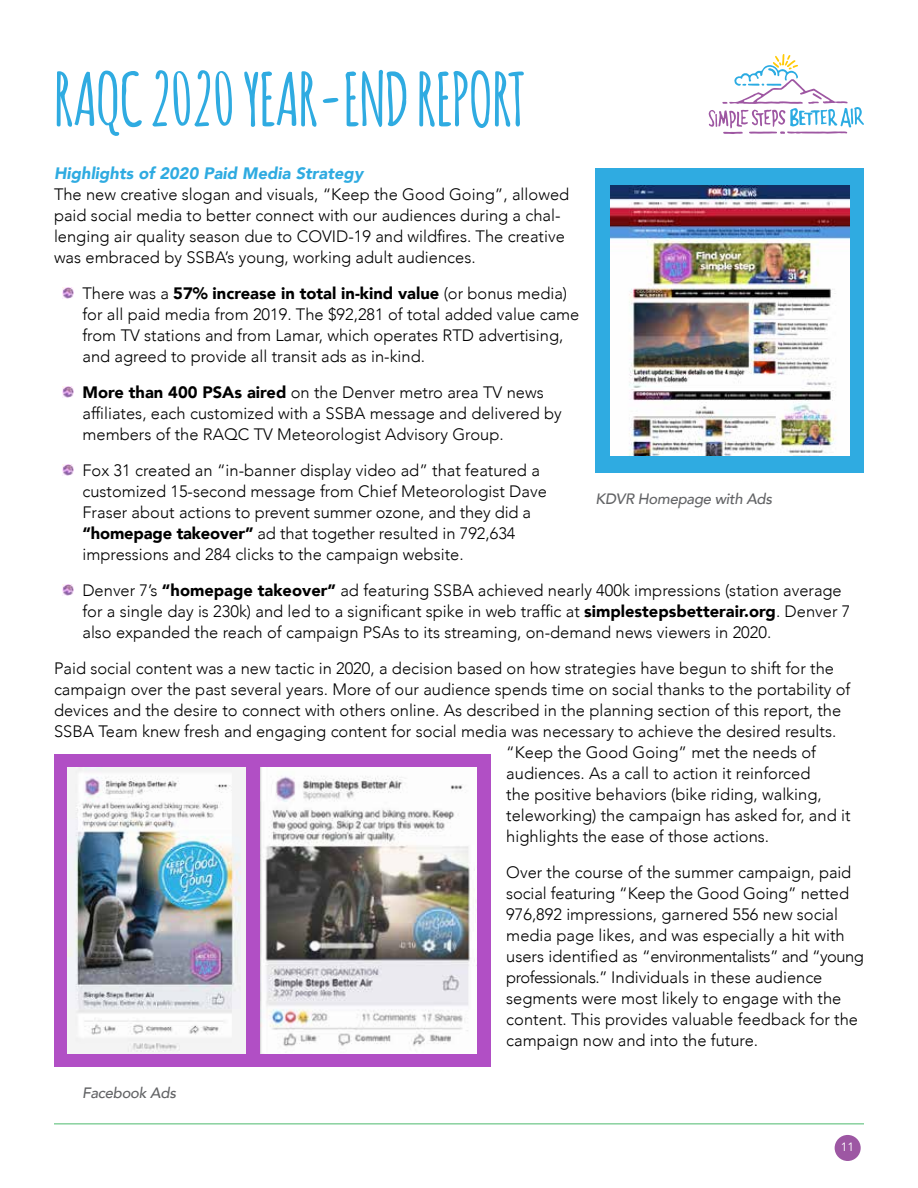
<style>
.page{position:relative;width:918px;height:1188px;background:#fff}
.page>*{position:absolute;margin:0;border:0;box-sizing:border-box;transform-origin:0 0}
.t1{font:700 72px "Amatic";color:#2fabe1}
.t2{font:300 16.5px/21px "Avenir";color:#000}
.t3{font:italic 900 16.5px "Avenir";color:#2fabe1}
.t4{font:italic 500 15px "Avenir";letter-spacing:-.02em;color:#636466}
.t5{font:12px "Avenir";color:#fff}
.s1{font-weight:900}
</style>
<div class="page">
<hr style="left:54px;top:1124px;width:810px;height:1px;background:#4dba6d">
<div style="left:835px;top:1135px;width:26px;height:26px;background:#9d57a3;border-radius:50%"></div>
<svg style="left:709px;top:54px;width:155px;height:80px"></svg>
<svg style="left:63px;top:287px;width:11px;height:11px"></svg>
<svg style="left:63px;top:386px;width:11px;height:12px"></svg>
<svg style="left:63px;top:464px;width:11px;height:12px"></svg>
<svg style="left:63px;top:584px;width:11px;height:12px"></svg>
<div style="left:596px;top:168px;width:268px;height:305px;background:#2fabe1"></div>
<img style="left:611px;top:185px;width:239px;height:271px">
<div style="left:54px;top:754px;width:436px;height:313px;background:#b14fc5"></div>
<img style="left:68px;top:767px;width:177px;height:287px">
<img style="left:261px;top:767px;width:216px;height:287px">
<h1 class="t1" style="left:54px;top:48px;width:472px">RAQC 2020 YEAR-END REPORT</h1>
<p class="t3" style="left:54px;top:159px;width:311px">Highlights of 2020 Paid Media Strategy</p>
<p class="t2" style="left:54px;top:183px;width:517px">The new creative slogan and visuals, “Keep the Good Going”, allowed paid social media to better connect with our audiences during a chal&shy;lenging air quality season due to COVID-19 and wildfires. The creative was embraced by SSBA’s young, working adult audiences.</p>
<p class="t2" style="left:82px;top:282px;width:499px">There was a <span class="s1">57% increase in total in-kind value</span> (or bonus media) for all paid media from 2019. The $92,281 of total added value came from TV stations and from Lamar, which operates RTD advertising, and agreed to provide all transit ads as in-kind.</p>
<p class="t2" style="left:82px;top:381px;width:481px"><span class="s1">More than 400 PSAs aired</span> on the Denver metro area TV news affiliates, each customized with a SSBA message and delivered by members of the RAQC TV Meteorologist Advisory Group.</p>
<p class="t2" style="left:82px;top:459px;width:466px">Fox 31 created an “in-banner display video ad” that featured a customized 15-second message from Chief Meteorologist Dave Fraser about actions to prevent summer ozone, and they did a <span class="s1">“homepage takeover”</span> ad that together resulted in 792,634 impressions and 284 clicks to the campaign website.</p>
<p class="t2" style="left:82px;top:579px;width:769px">Denver 7’s <span class="s1">“homepage takeover”</span> ad featuring SSBA achieved nearly 400k impressions (station average for a single day is 230k) and led to a significant spike in web traffic at <span class="s1">simplestepsbetterair.org</span>. Denver 7 also expanded the reach of campaign PSAs to its streaming, on-demand news viewers in 2020.</p>
<p class="t2" style="left:54px;top:657px;width:782px">Paid social content was a new tactic in 2020, a decision based on how strategies have begun to shift for the</p>
<p class="t2" style="left:54px;top:678px;width:798px">campaign over the past several years. More of our audience spends time on social thanks to the portability of</p>
<p class="t2" style="left:54px;top:699px;width:789px">devices and the desire to connect with others online. As described in the planning section of this report, the</p>
<p class="t2" style="left:54px;top:720px;width:784px">SSBA Team knew fresh and engaging content for social media was necessary to achieve the desired results.</p>
<p class="t2" style="left:506px;top:741px;width:311px">“Keep the Good Going” met the needs of</p>
<p class="t2" style="left:506px;top:762px;width:306px">audiences. As a call to action it reinforced</p>
<p class="t2" style="left:506px;top:783px;width:317px">the positive behaviors (bike riding, walking,</p>
<p class="t2" style="left:506px;top:804px;width:346px">teleworking) the campaign has asked for, and it</p>
<p class="t2" style="left:506px;top:825px;width:264px">highlights the ease of those actions.</p>
<p class="t2" style="left:506px;top:861px;width:359px">Over the course of the summer campaign, paid social featuring “Keep the Good Going” netted 976,892 impressions, garnered 556 new social media page likes, and was especially a hit with users identified as “environmentalists” and “young professionals.” Individuals in these audience segments were most likely to engage with the content. This provides valuable feedback for the campaign now and into the future.</p>
<p class="t4" style="left:82px;top:1084px;width:95px">Facebook Ads</p>
<p class="t4" style="left:596px;top:490px;width:178px">KDVR Homepage with Ads</p>
<p class="t5" style="left:841px;top:1140px;width:15px">11</p>
</div>
